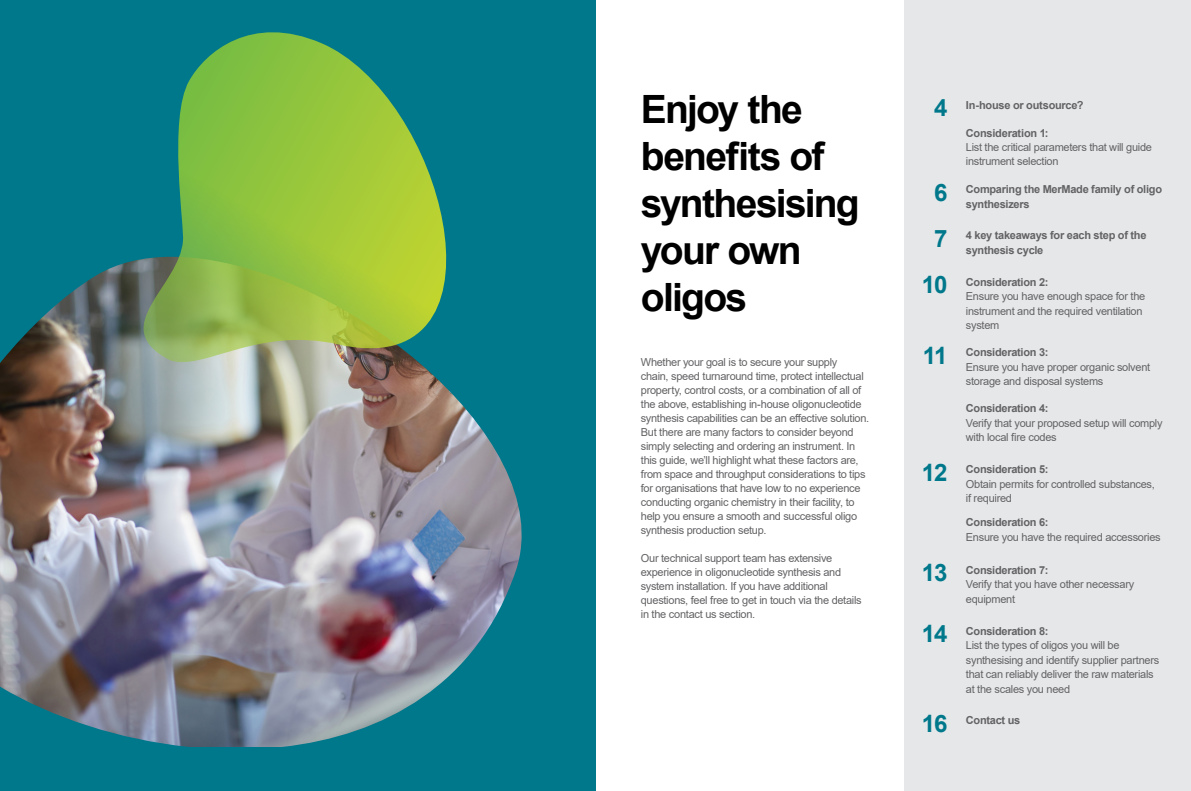
<style>
.page{position:relative;width:1191px;height:791px;background:#fff}
.page>*{position:absolute;margin:0;border:0;box-sizing:border-box;transform-origin:0 0}
.Cover_and_internal_h{font:700 39px/46.8px "Arial";letter-spacing:-.045em;color:#000}
.Contents_page_number{font:700 24px "Arial";letter-spacing:-.04em;color:#00788b}
.t1{font:11px/14px "Arial";letter-spacing:-.025em;color:#636366}
.t2{font:700 11px/14.4px "Arial";letter-spacing:-.025em;color:#636366}
</style>
<div class="page">
<div style="left:904px;top:0;width:287px;height:791px;background:#e6e7e9"></div>
<div style="left:0;top:0;width:595px;height:791px;background:#00788b"></div>
<img style="left:0;top:269px;width:522px;height:478px">
<svg style="left:108px;top:32px;width:404px;height:352px"></svg>
<p class="Cover_and_internal_h" style="left:641px;top:87px;width:220px">Enjoy the benefits of synthesising your own oligos</p>
<p class="Contents_page_number" style="left:934px;top:90px;width:15px">4</p>
<p class="t2" style="left:966px;top:98px;width:119px">In-house or outsource?</p>
<p class="t2" style="left:966px;top:126px;width:84px">Consideration 1:</p>
<p class="t1" style="left:966px;top:140px;width:187px">List the critical parameters that will guide instrument selection</p>
<p class="t2" style="left:966px;top:182px;width:198px">Comparing the MerMade family of oligo synthesizers</p>
<p class="t2" style="left:966px;top:228px;width:182px">4 key takeaways for each step of the synthesis cycle</p>
<p class="t2" style="left:966px;top:275px;width:84px">Consideration 2:</p>
<p class="t1" style="left:966px;top:289px;width:181px;line-height:14.4px">Ensure you have enough space for the instrument and the required ventilation system</p>
<p class="t2" style="left:966px;top:345px;width:84px">Consideration 3:</p>
<p class="t1" style="left:966px;top:360px;width:186px;line-height:14.4px">Ensure you have proper organic solvent storage and disposal systems</p>
<p class="Contents_page_number" style="left:934px;top:175px;width:15px">6</p>
<p class="Contents_page_number" style="left:934px;top:221px;width:15px">7</p>
<p class="Contents_page_number" style="left:921px;top:268px;width:27px">10</p>
<p class="t1" style="left:641px;top:355px;width:198px">Whether your goal is to secure your supply</p>
<p class="Contents_page_number" style="left:923px;top:338px;width:26px">11</p>
<p class="t1" style="left:641px;top:369px;width:230px">chain, speed turnaround time, protect intellectual property, control costs, or a combination of all of the above, establishing in-house oligonucleotide synthesis capabilities can be an effective solution.<br>But there are many factors to consider beyond simply selecting and ordering an instrument. In this guide, we’ll highlight what these factors are, from space and throughput considerations to tips for organisations that have low to no experience conducting organic chemistry in their facility, to help you ensure a smooth and successful oligo synthesis production setup.</p>
<p class="t1" style="left:641px;top:551px;width:222px">Our technical support team has extensive experience in oligonucleotide synthesis and system installation. If you have additional questions, feel free to get in touch via the details in the contact us section.</p>
<p class="t2" style="left:966px;top:401px;width:84px">Consideration 4:</p>
<p class="t1" style="left:966px;top:416px;width:198px;line-height:14.4px">Verify that your proposed setup will comply with local fire codes</p>
<p class="Contents_page_number" style="left:921px;top:455px;width:27px">12</p>
<p class="t2" style="left:966px;top:462px;width:84px">Consideration 5:</p>
<p class="t1" style="left:966px;top:477px;width:190px;line-height:14.4px">Obtain permits for controlled substances, if required</p>
<p class="t2" style="left:966px;top:515px;width:84px">Consideration 6:</p>
<p class="t1" style="left:966px;top:530px;width:196px">Ensure you have the required accessories</p>
<p class="Contents_page_number" style="left:921px;top:556px;width:27px">13</p>
<p class="t2" style="left:966px;top:563px;width:84px">Consideration 7:</p>
<p class="t1" style="left:966px;top:577px;width:170px;line-height:14.4px">Verify that you have other necessary equipment</p>
<p class="Contents_page_number" style="left:921px;top:617px;width:27px">14</p>
<p class="t2" style="left:966px;top:624px;width:84px">Consideration 8:</p>
<p class="t1" style="left:966px;top:638px;width:195px;line-height:14.4px">List the types of oligos you will be synthesising and identify supplier partners that can reliably deliver the raw materials at the scales you need</p>
<p class="Contents_page_number" style="left:921px;top:706px;width:27px">16</p>
<p class="t2" style="left:966px;top:713px;width:56px">Contact us</p>
</div>
